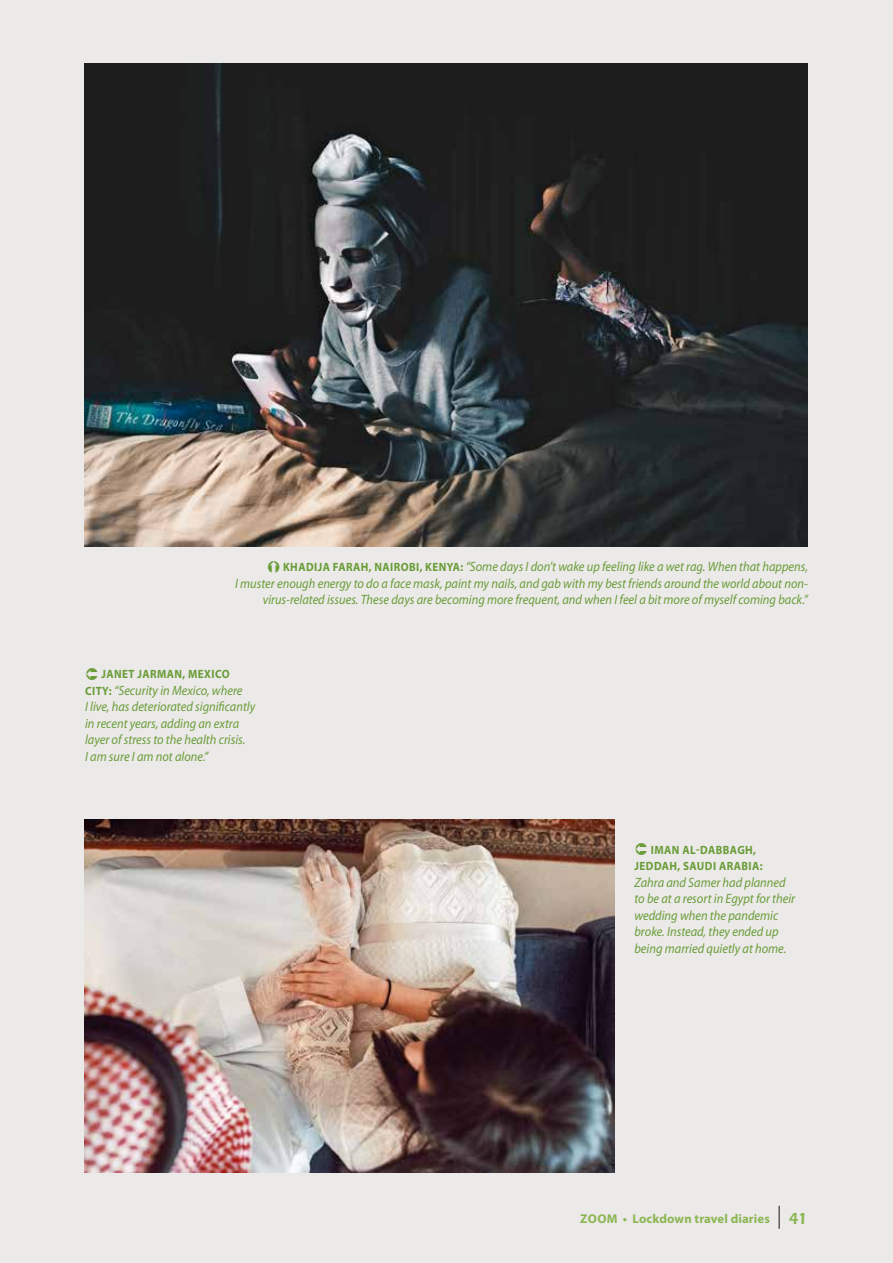
<style>
.page{position:relative;width:893px;height:1263px;background:#ece9e9}
.page>*{position:absolute;margin:0;border:0;box-sizing:border-box;transform-origin:0 0}
.t1{font:italic 13.5px/16.5px "Myriad Pro";color:#699d38;scale:.92 1}
.t2{font:700 12.75px "Myriad Pro";letter-spacing:.01em;color:#8cb653}
.t3{font:700 12px/16.5px "Myriad Pro";letter-spacing:.04em;color:#699d38;scale:.92 1}
.s1{font-weight:700;font-style:normal;font-size:12px}
.s2{font-weight:400;font-size:22.95px;color:#000}
.s3{font-family:"ITC Eras Std";font-weight:600;font-size:16.5px}
</style>
<div class="page">
<img style="left:84px;top:64px;width:724px;height:482px">
<img style="left:85px;top:819px;width:529px;height:353px">
<p class="t1" style="left:235px;top:559px;width:624px;text-align:right"><span class="s1">KHADIJA FARAH, NAIROBI, KENYA:</span> “Some days I don’t wake up feeling like a wet rag. When that happens,<br>I muster enough energy to do a face mask, paint my nails, and gab with my best friends around the world about non&shy;virus-related issues. These days are becoming more frequent, and when I feel a bit more of myself coming back.”</p>
<p class="t3" style="left:101px;top:666px;width:141px">JANET JARMAN, MEXICO</p>
<p class="t1" style="left:85px;top:682px;width:186px"><span class="s1">CITY:</span> “Security in Mexico, where<br>I live, has deteriorated significantly in recent years, adding an extra layer of stress to the health crisis.<br>I am sure I am not alone.”</p>
<p class="t3" style="left:635px;top:841px;width:141px;text-indent:16px">IMAN AL-DABBAGH,<br>JEDDAH, SAUDI ARABIA:</p>
<p class="t1" style="left:634px;top:874px;width:176px">Zahra and Samer had planned to be at a resort in Egypt for their wedding when the pandemic broke. Instead, they ended up being married quietly at home.</p>
<p class="t2" style="left:580px;top:1211px;width:229px">ZOOM • Lockdown travel diaries <span class="s2">|</span> <span class="s3">41</span></p>
</div>
